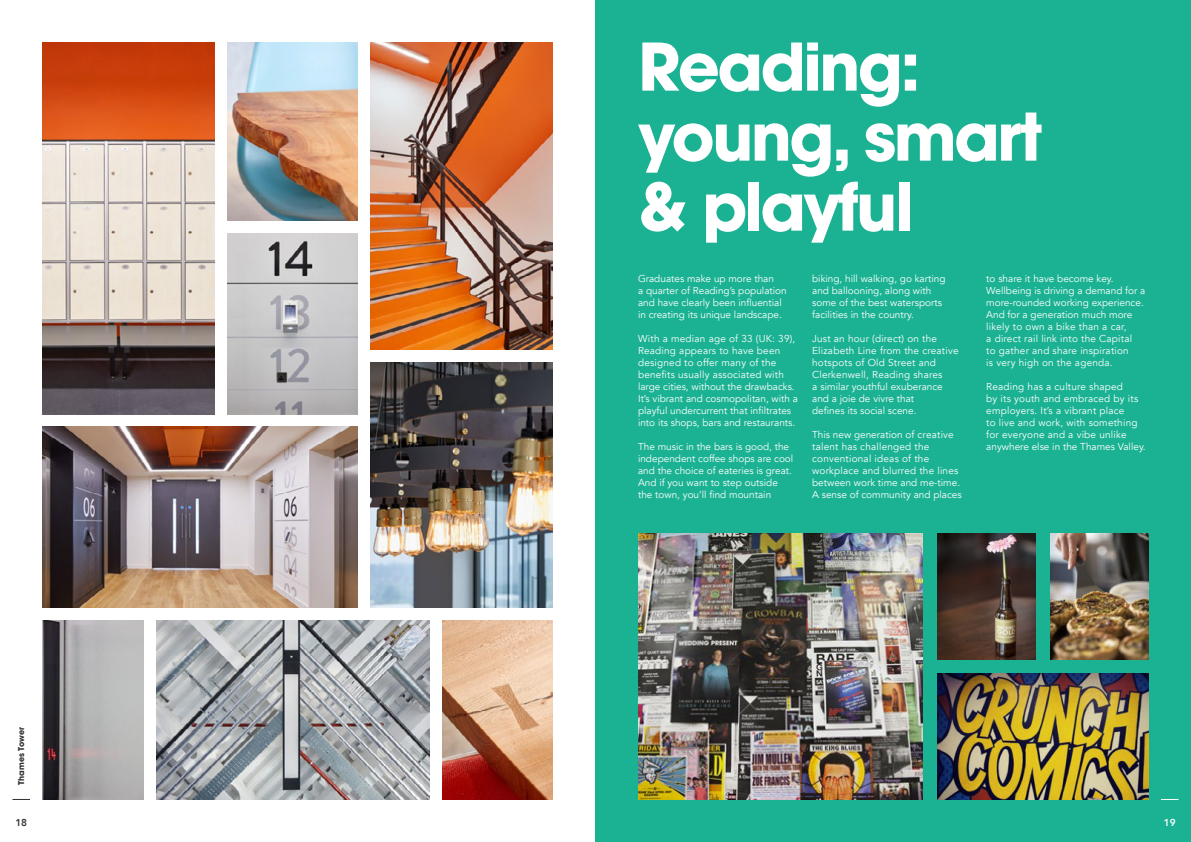
<style>
.page{position:relative;width:1191px;height:842px;background:#fff}
.page>*{position:absolute;margin:0;border:0;box-sizing:border-box;transform-origin:0 0}
.t1{font:700 65px/70px "ITC Avant Garde Pro";letter-spacing:-.04em;color:#fff}
.t2{font:10px/12px "Avenir";color:#fff}
.t3{font:10px/12px "Avenir";letter-spacing:.02em;color:#fff}
.t4{font:800 10px "Avenir";color:#333131}
.t5{font:800 10px "Avenir";color:#fff}
.t6{font:700 8px "ITC Avant Garde Pro";color:#333131}
</style>
<div class="page">
<div style="left:595px;top:0;width:596px;height:842px;background:#1bb293"></div>
<img style="left:638px;top:534px;width:285px;height:265px">
<img style="left:937px;top:534px;width:98px;height:125px">
<img style="left:1050px;top:534px;width:98px;height:125px">
<img style="left:937px;top:674px;width:211px;height:125px">
<img style="left:43px;top:427px;width:315px;height:181px">
<img style="left:228px;top:233px;width:130px;height:181px">
<img style="left:228px;top:43px;width:130px;height:178px">
<img style="left:43px;top:621px;width:100px;height:178px">
<img style="left:156px;top:621px;width:273px;height:178px">
<img style="left:370px;top:43px;width:183px;height:307px">
<img style="left:442px;top:621px;width:111px;height:178px">
<img style="left:370px;top:362px;width:183px;height:246px">
<img style="left:43px;top:43px;width:172px;height:371px">
<svg style="left:1161px;top:799px;width:17px;height:1px"></svg>
<svg style="left:12px;top:799px;width:18px;height:1px"></svg>
<p class="t6" style="left:16px;top:785px;width:59px;rotate:-90deg">Thames Tower</p>
<p class="t1" style="left:638px;top:31px;width:406px">Reading: young, smart &amp; playful</p>
<p class="t2" style="left:638px;top:273px;width:137px">Graduates make up more than</p>
<p class="t2" style="left:638px;top:285px;width:150px">a quarter of Reading’s population and have clearly been influential in creating its unique landscape.</p>
<p class="t3" style="left:638px;top:333px;width:159px">With a median age of 33 (UK: 39),<br>Reading appears to have been designed to offer many of the benefits usually associated with large cities, without the drawbacks.</p>
<p class="t2" style="left:638px;top:393px;width:162px">It’s vibrant and cosmopolitan, with a playful undercurrent that infiltrates into its shops, bars and restaurants.</p>
<p class="t2" style="left:638px;top:441px;width:157px">The music in the bars is good, the independent coffee shops are cool and the choice of eateries is great.</p>
<p class="t2" style="left:638px;top:477px;width:141px">And if you want to step outside the town, you’ll find mountain</p>
<p class="t2" style="left:812px;top:273px;width:135px">biking, hill walking, go karting and ballooning, along with some of the best watersports facilities in the country.</p>
<p class="t3" style="left:812px;top:333px;width:148px">Just an hour (direct) on the<br>Elizabeth Line from the creative hotspots of Old Street and<br>Clerkenwell, Reading shares<br>a similar youthful exuberance and a joie de vivre that<br>defines its social scene.</p>
<p class="t3" style="left:812px;top:429px;width:149px">This new generation of creative talent has challenged the conventional ideas of the workplace and blurred the lines between work time and me-time.</p>
<p class="t2" style="left:812px;top:489px;width:151px">A sense of community and places</p>
<p class="t2" style="left:986px;top:273px;width:161px">to share it have become key.<br>Wellbeing is driving a demand for a more-rounded working experience.<br>And for a generation much more likely to own a bike than a car,<br>a direct rail link into the Capital<br>to gather and share inspiration<br>is very high on the agenda.</p>
<p class="t3" style="left:986px;top:381px;width:161px">Reading has a culture shaped<br>by its youth and embraced by its employers. It’s a vibrant place<br>to live and work, with something for everyone and a vibe unlike anywhere else in the Thames Valley.</p>
<p class="t4" style="left:15px;top:814px;width:13px">18</p>
<p class="t5" style="left:1163px;top:814px;width:13px">19</p>
</div>
